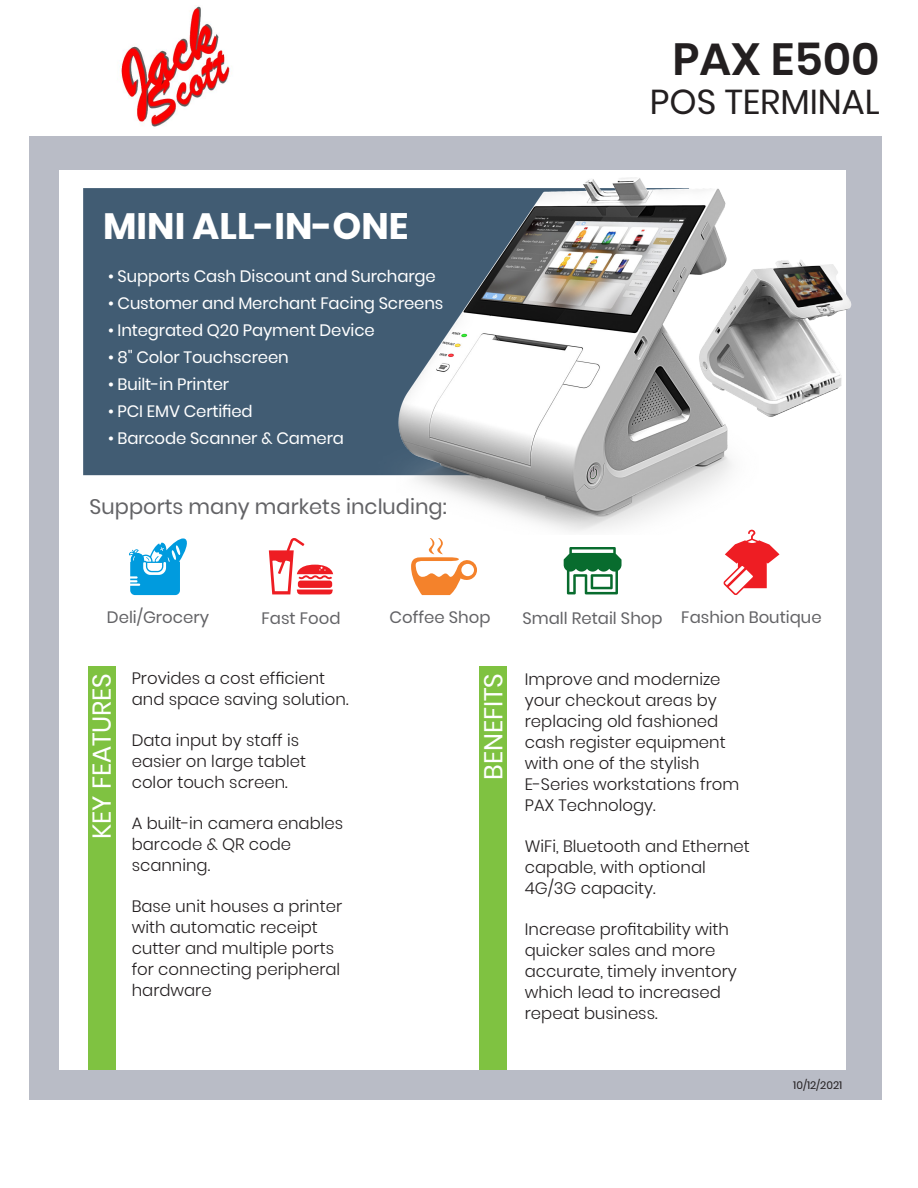
<style>
.page{position:relative;width:918px;height:1188px;background:#fff}
.page>*{position:absolute;margin:0;border:0;box-sizing:border-box;transform-origin:0 0}
.t1{font:600 45px "Poppins";color:#231f20}
.t2{font:700 36.75px "Poppins";color:#fff}
.t3{font:34.5px "Poppins";color:#231f20}
.t4{font:25.8px "Poppins";color:#fff}
.t5{font:21px "Poppins";color:#636366}
.t6{font:300 16.5px/21px "Poppins";color:#231f20}
.t7{font:16.5px "Poppins";letter-spacing:-.01em;color:#fff}
.t8{font:16.5px "Poppins";color:#636366}
.t9{font:10.8px "Poppins";color:#231f20}
</style>
<div class="page">
<div style="left:29px;top:136px;width:853px;height:964px;background:#b9bcc6"></div>
<div style="left:60px;top:170px;width:786px;height:900px;background:#fff"></div>
<div style="left:83px;top:188px;width:256px;height:287px;background:#415c73"></div>
<div style="left:88px;top:666px;width:28px;height:404px;background:#7fc241"></div>
<div style="left:480px;top:666px;width:27px;height:404px;background:#7fc241"></div>
<svg style="left:129px;top:538px;width:58px;height:58px"></svg>
<svg style="left:411px;top:538px;width:66px;height:57px"></svg>
<svg style="left:268px;top:538px;width:65px;height:57px"></svg>
<svg style="left:723px;top:534px;width:57px;height:61px"></svg>
<svg style="left:564px;top:547px;width:58px;height:47px"></svg>
<img style="left:339px;top:177px;width:417px;height:357px">
<img style="left:684px;top:244px;width:168px;height:182px">
<img style="left:119px;top:6px;width:112px;height:121px">
<p class="t2" style="left:103px;top:205px;width:307px">MINI ALL-IN-ONE</p>
<p class="t7" style="left:108px;top:267px;width:329px">• Supports Cash Discount and Surcharge</p>
<p class="t7" style="left:108px;top:294px;width:337px">• Customer and Merchant Facing Screens</p>
<p class="t7" style="left:108px;top:321px;width:268px">• Integrated Q20 Payment Device</p>
<p class="t7" style="left:108px;top:348px;width:182px">• 8" Color Touchscreen</p>
<p class="t7" style="left:108px;top:375px;width:123px">• Built-in Printer</p>
<p class="t7" style="left:108px;top:402px;width:146px">• PCI EMV Certified</p>
<p class="t7" style="left:108px;top:429px;width:238px">• Barcode Scanner &amp; Camera</p>
<p class="t5" style="left:90px;top:494px;width:359px">Supports many markets including:</p>
<p class="t1" style="left:673px;top:33px;width:209px">PAX E500</p>
<p class="t3" style="left:650px;top:82px;width:232px">POS TERMINAL</p>
<p class="t8" style="left:107px;top:608px;width:104px">Deli/Grocery</p>
<p class="t8" style="left:262px;top:609px;width:80px">Fast Food</p>
<p class="t8" style="left:390px;top:608px;width:102px">Coffee Shop</p>
<p class="t8" style="left:523px;top:609px;width:142px">Small Retail Shop</p>
<p class="t8" style="left:681px;top:608px;width:142px">Fashion Boutique</p>
<p class="t6" style="left:132px;top:667px;width:218px">Provides a cost efficient and space saving solution.</p>
<p class="t6" style="left:132px;top:730px;width:176px">Data input by staff is easier on large tablet color touch screen.</p>
<p class="t6" style="left:132px;top:813px;width:213px">A built-in camera enables barcode &amp; QR code scanning.</p>
<p class="t6" style="left:132px;top:896px;width:212px">Base unit houses a printer with automatic receipt cutter and multiple ports for connecting peripheral hardware</p>
<p class="t4" style="left:87px;top:839px;width:168px;rotate:-90deg">KEY FEATURES</p>
<p class="t4" style="left:479px;top:780px;width:108px;rotate:-90deg">BENEFITS</p>
<p class="t6" style="left:525px;top:668px;width:216px">Improve and modernize your checkout areas by replacing old fashioned cash register equipment with one of the stylish<br>E-Series workstations from<br>PAX Technology.</p>
<p class="t6" style="left:525px;top:836px;width:227px">WiFi, Bluetooth and Ethernet capable, with optional<br>4G/3G capacity.</p>
<p class="t6" style="left:525px;top:919px;width:214px">Increase profitability with quicker sales and more accurate, timely inventory which lead to increased repeat business.</p>
<p class="t9" style="left:793px;top:1079px;width:50px">10/12/2021</p>
</div>
